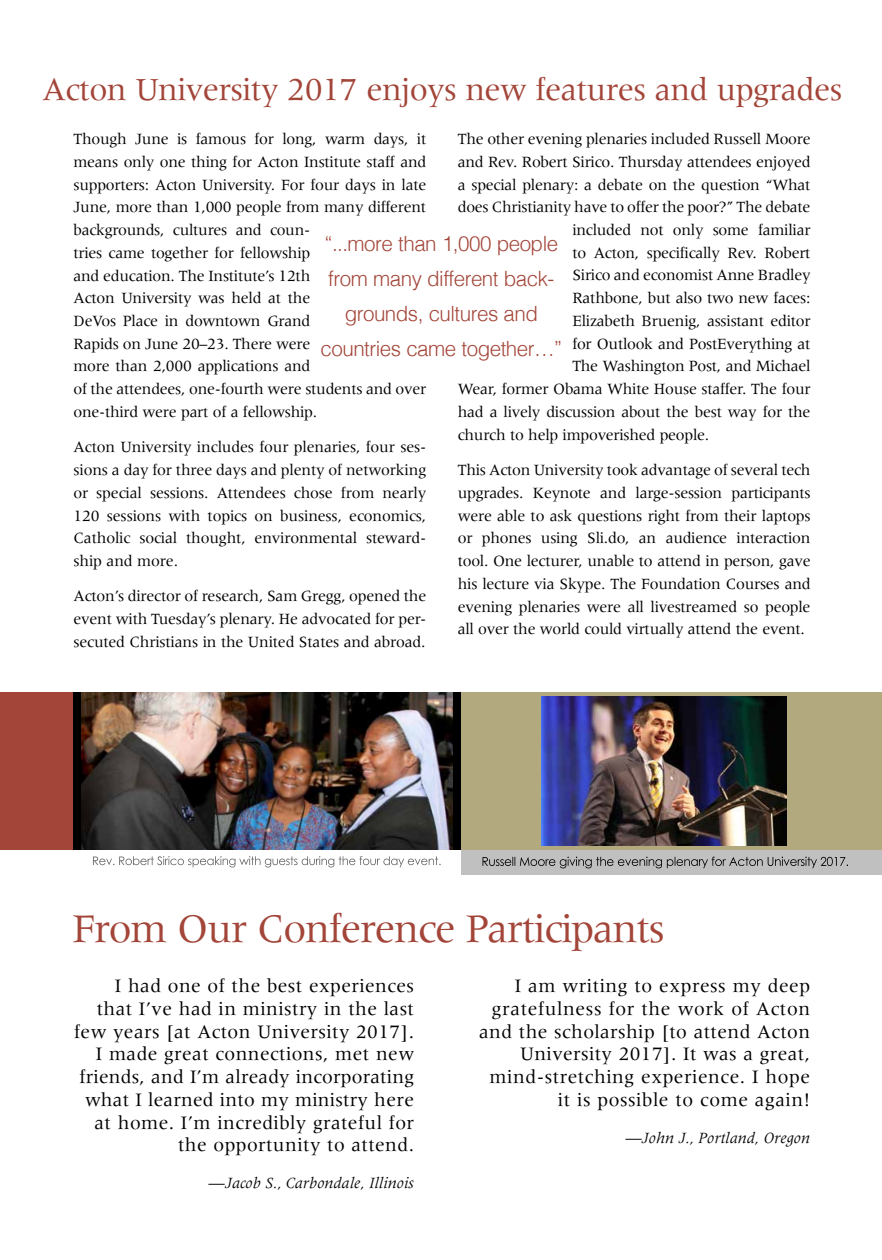
<style>
.page{position:relative;width:882px;height:1260px;background:#fff}
.page>*{position:absolute;margin:0;border:0;box-sizing:border-box;transform-origin:0 0}
.t1{font:42px "Meridien";letter-spacing:-.03em;color:#a34539}
.t2{font:33.25px "Meridien";letter-spacing:-.02em;color:#a34539}
.t3{font:300 21px/35px "Helvetica";letter-spacing:-.025em;color:#a34539;text-align:center}
.t4{font:19.6px/22.8px "Meridien";letter-spacing:.02em;color:#000;text-align:right}
.t5{font:16.1px/22.8px "Meridien";letter-spacing:-.015em;color:#000;text-align:justify}
.t6{font:italic 16.1px "Meridien";color:#000}
</style>
<div class="page">
<div style="left:461px;top:849px;width:421px;height:25px;background:#c0c0c0"></div>
<div style="left:0;top:692px;width:314px;height:157px;background:#a34539"></div>
<div style="left:280px;top:692px;width:602px;height:157px;background:#b2a97e"></div>
<img style="left:542px;top:697px;width:245px;height:148px">
<div style="left:73px;top:692px;width:388px;height:157px;background:#000"></div>
<img style="left:82px;top:692px;width:371px;height:157px">
<svg style="left:93px;top:856px;width:348px;height:11px"></svg>
<svg style="left:483px;top:857px;width:365px;height:11px"></svg>
<h2 class="t2" style="left:42px;top:71px;width:801px">Acton University 2017 enjoys new features and upgrades</h2>
<p class="t5" style="left:74px;top:127px;width:354px;text-align:left">Though June is famous for long, warm days, it means only one thing for Acton Institute staff and supporters: Acton University. For four days in late June, more than 1,000 people from many different backgrounds, cultures and coun-<br>tries came together for fellowship<br>and education. The Institute’s 12th<br>Acton University was held at the<br>DeVos Place in downtown Grand<br>Rapids on June 20–23. There were<br>more than 2,000 applications and<br>of the attendees, one-fourth were students and over one-third were part of a fellowship.</p>
<p class="t5" style="left:74px;top:436px;width:354px">Acton University includes four plenaries, four ses&shy;sions a day for three days and plenty of networking or special sessions. Attendees chose from nearly 120 sessions with topics on business, economics, Catholic social thought, environmental steward&shy;ship and more.</p>
<p class="t5" style="left:74px;top:585px;width:354px">Acton’s director of research, Sam Gregg, opened the event with Tuesday’s plenary. He advocated for per&shy;secuted Christians in the United States and abroad.</p>
<p class="t5" style="left:458px;top:127px;width:354px">The other evening plenaries included Russell Moore</p>
<p class="t5" style="left:458px;top:150px;width:354px">and Rev. Robert Sirico. Thursday attendees enjoyed</p>
<p class="t5" style="left:458px;top:173px;width:354px">a special plenary: a debate on the question “What</p>
<p class="t5" style="left:458px;top:196px;width:354px">does Christianity have to offer the poor?” The debate</p>
<p class="t5" style="left:572px;top:218px;width:240px">included not only some familiar</p>
<p class="t5" style="left:572px;top:241px;width:240px">to Acton, specifically Rev. Robert</p>
<p class="t5" style="left:572px;top:264px;width:240px">Sirico and economist Anne Bradley</p>
<p class="t5" style="left:572px;top:287px;width:240px">Rathbone, but also two new faces:</p>
<p class="t5" style="left:572px;top:309px;width:240px">Elizabeth Bruenig, assistant editor</p>
<p class="t5" style="left:572px;top:332px;width:240px">for Outlook and PostEverything at</p>
<p class="t5" style="left:572px;top:355px;width:240px">The Washington Post, and Michael</p>
<p class="t5" style="left:458px;top:378px;width:354px">Wear, former Obama White House staffer. The four</p>
<p class="t5" style="left:458px;top:400px;width:354px">had a lively discussion about the best way for the</p>
<p class="t5" style="left:458px;top:423px;width:253px">church to help impoverished people.</p>
<p class="t5" style="left:458px;top:458px;width:354px">This Acton University took advantage of several tech upgrades. Keynote and large-session participants were able to ask questions right from their laptops or phones using Sli.do, an audience interaction tool. One lecturer, unable to attend in person, gave his lecture via Skype. The Foundation Courses and evening plenaries were all livestreamed so people all over the world could virtually attend the event.</p>
<h3 class="t3" style="left:321px;top:225px;width:243px">“...more than 1,000 people from many different back&shy;grounds, cultures and countries came together…”</h3>
<h1 class="t1" style="left:72px;top:905px;width:594px">From Our Conference Participants</h1>
<p class="t4" style="left:74px;top:974px;width:341px">I had one of the best experiences<br>that I’ve had in ministry in the last few years [at Acton University 2017].<br>I made great connections, met new friends, and I’m already incorporating what I learned into my ministry here at home. I’m incredibly grateful for the opportunity to attend.</p>
<p class="t6" style="left:209px;top:1174px;width:207px">—Jacob S., Carbondale, Illinois</p>
<p class="t4" style="left:479px;top:974px;width:332px">I am writing to express my deep gratefulness for the work of Acton and the scholarship [to attend Acton University 2017]. It was a great, mind-stretching experience. I hope it is possible to come again!</p>
<p class="t6" style="left:625px;top:1129px;width:186px">—John J., Portland, Oregon</p>
</div>
